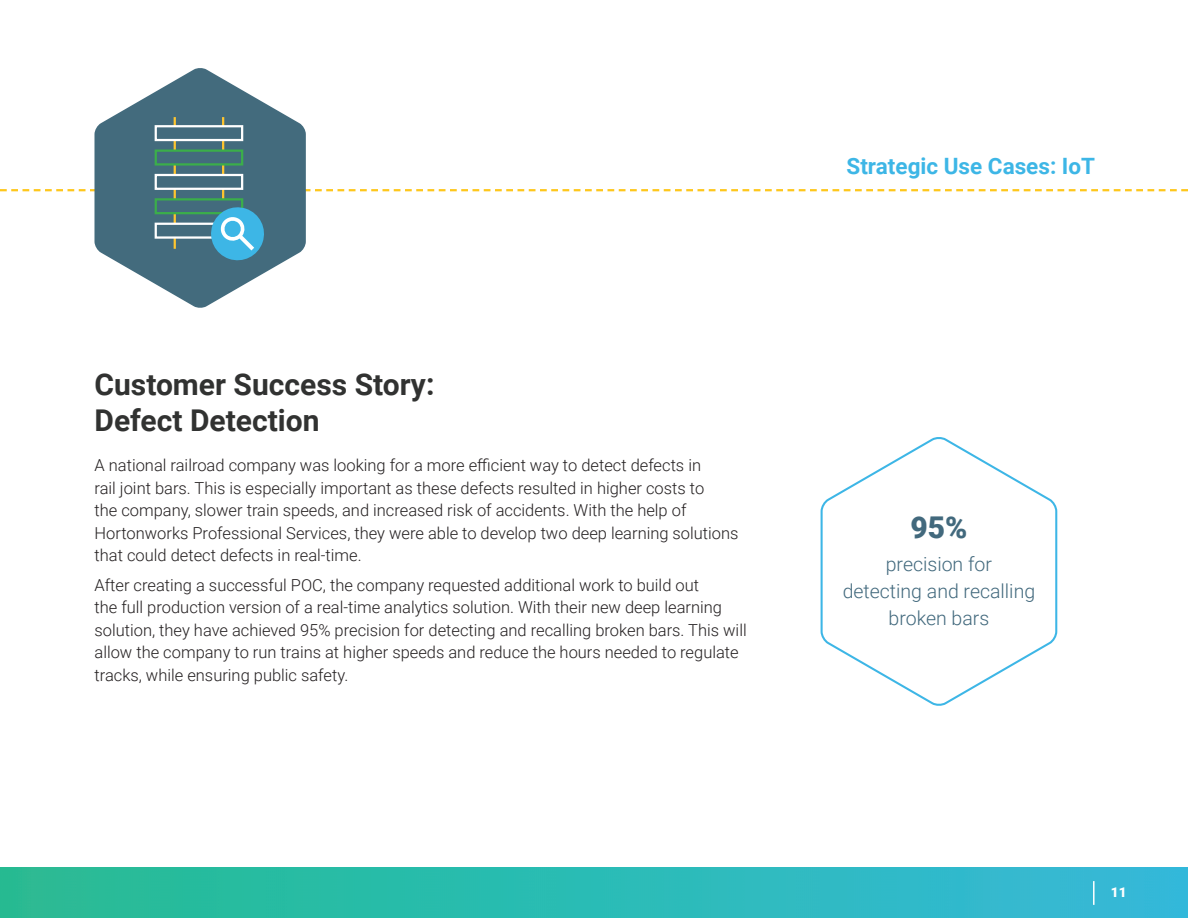
<style>
.page{position:relative;width:1188px;height:918px;background:#fff}
.page>*{position:absolute;margin:0;border:0;box-sizing:border-box;transform-origin:0 0}
.t1{font:700 30px/36px "Roboto";color:#313231}
.t2{font:900 30px "Roboto";color:#42697d}
.t3{font:700 22.5px "Roboto";color:#3db6e6}
.t4{font:300 19.5px/27px "Roboto";color:#42697d;text-align:center}
.t5{font:300 16.5px/22.5px "Roboto";color:#231f20}
.t6{font:900 13.5px "Roboto";color:#fff}
</style>
<div class="page">
<img style="left:0;top:867px;width:1188px;height:51px">
<hr style="left:1093px;top:881px;width:2px;height:24px;background:#fff">
<svg style="left:0;top:189px;width:1188px;height:2px"></svg>
<svg style="left:94px;top:68px;width:212px;height:240px;fill:#436b7d"></svg>
<hr style="left:174px;top:117px;width:2px;height:132px;background:#fec52f">
<hr style="left:222px;top:117px;width:2px;height:132px;background:#fec52f">
<div style="left:155px;top:125px;width:88px;height:16px;background:#436b7d;border:2px solid #fff"></div>
<div style="left:155px;top:149px;width:88px;height:17px;background:#436b7d;border:2px solid #3bae4a"></div>
<div style="left:155px;top:174px;width:88px;height:16px;background:#436b7d;border:2px solid #fff"></div>
<div style="left:155px;top:198px;width:88px;height:16px;background:#436b7d;border:2px solid #3bae4a"></div>
<div style="left:155px;top:223px;width:88px;height:16px;background:#436b7d;border:2px solid #fff"></div>
<svg style="left:208px;top:204px;width:59px;height:60px;background:#50a1c0"></svg>
<svg style="left:820px;top:437px;width:238px;height:269px"></svg>
<h1 class="t1" style="left:94px;top:365px;width:341px">Customer Success Story:<br>Defect Detection</h1>
<p class="t5" style="left:94px;top:454px;width:646px">A national railroad company was looking for a more efficient way to detect defects in<br>rail joint bars. This is especially important as these defects resulted in higher costs to<br>the company, slower train speeds, and increased risk of accidents. With the help of Hortonworks Professional Services, they were able to develop two deep learning solutions that could detect defects in real-time.</p>
<p class="t5" style="left:94px;top:573px;width:654px">After creating a successful POC, the company requested additional work to build out<br>the full production version of a real-time analytics solution. With their new deep learning solution, they have achieved 95% precision for detecting and recalling broken bars. This will allow the company to run trains at higher speeds and reduce the hours needed to regulate tracks, while ensuring public safety.</p>
<h2 class="t3" style="left:847px;top:150px;width:250px">Strategic Use Cases: IoT</h2>
<h1 class="t2" style="left:910px;top:506px;width:58px">95%</h1>
<p class="t4" style="left:843px;top:550px;width:194px">precision for<br>detecting and recalling broken bars</p>
<p class="t6" style="left:1111px;top:883px;width:17px">11</p>
</div>
